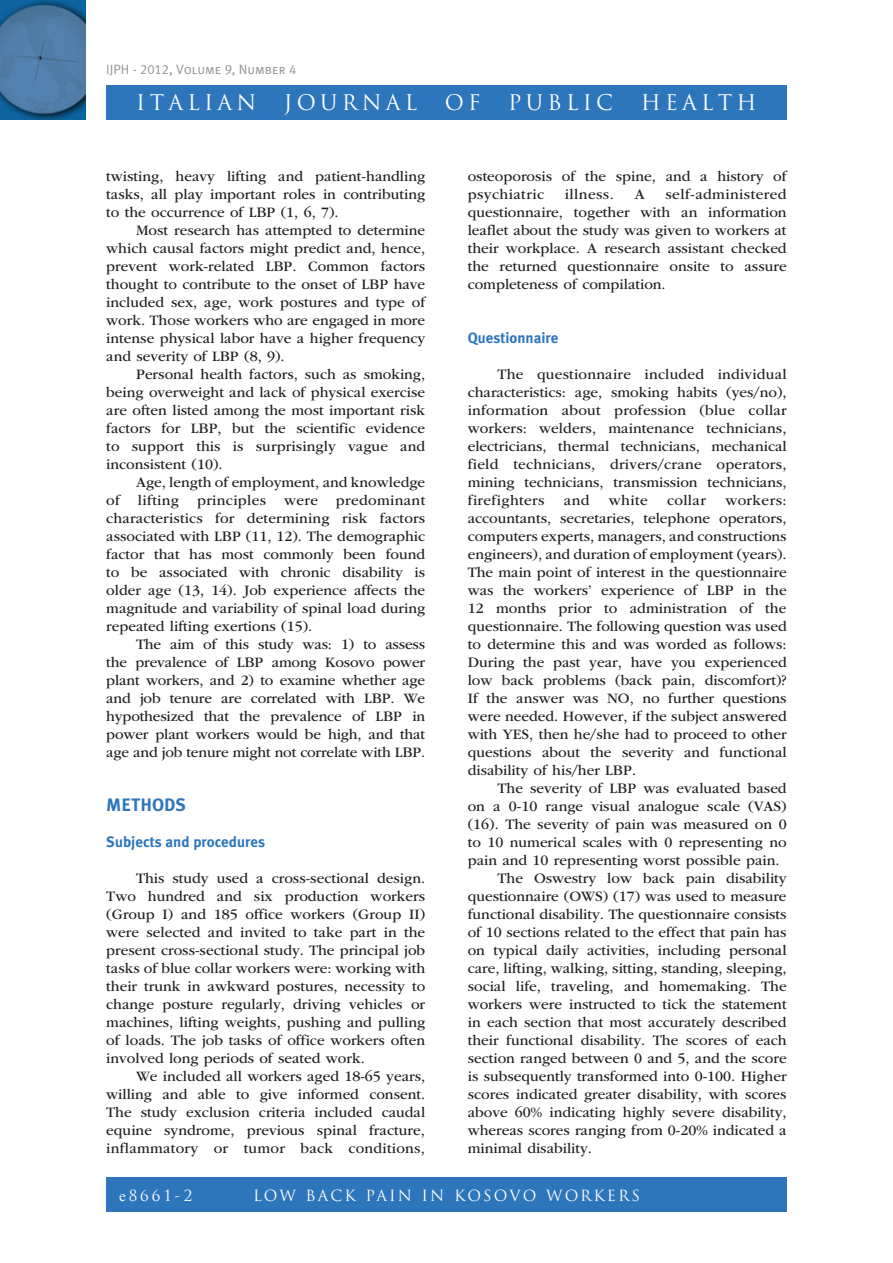
<style>
.page{position:relative;width:893px;height:1263px;background:#fff}
.page>*{position:absolute;margin:0;border:0;box-sizing:border-box;transform-origin:0 0}
.t1{font:21px "Trajan Pro";letter-spacing:.2em;color:#fff}
.t2{font:18px "Meta Plus Bold Caps";color:#2e76bc}
.t3{font:15px/18px "ITC Garamond Std";color:#231f20;text-align:justify}
.t4{font:700 15px "Meta Plus";color:#2e76bc}
.t5{font:15px "Trajan Pro";letter-spacing:.14em;color:#fff}
.t6{font:15px "ITC Garamond Std";letter-spacing:.03em;color:#231f20}
.t7{font:13.5px "Meta Plus Normal Caps";color:#939598}
.s1{font-family:"Times New Roman"}
</style>
<div class="page">
<div style="left:106px;top:85px;width:681px;height:34px;background:#2e76bc"></div>
<div style="left:106px;top:1178px;width:681px;height:34px;background:#2e76bc"></div>
<img style="left:0;top:0;width:85px;height:119px">
<p class="t7" style="left:106px;top:62px;width:192px">IJPH - 2012, Volume 9, Number 4</p>
<h1 class="t1" style="left:136px;top:89px;width:121px">ITALIAN</h1>
<h1 class="t1" style="left:284px;top:89px;width:135px">JOURNAL</h1>
<h1 class="t1" style="left:445px;top:89px;width:37px">OF</h1>
<h1 class="t1" style="left:508px;top:89px;width:106px">PUBLIC</h1>
<h1 class="t1" style="left:641px;top:89px;width:117px">HEALTH</h1>
<p class="t3" style="left:106px;top:167px;width:321px">twisting, heavy lifting and patient-handling tasks, all play important roles in contributing to the occurrence of LBP (1, 6, 7).</p>
<p class="t3" style="left:106px;top:221px;width:320px;text-indent:30px">Most research has attempted to determine which causal factors might predict and, hence, prevent work-related LBP. Common factors thought to contribute to the onset of LBP have included sex, age, work postures and type of work. Those workers who are engaged in more intense physical labor have a higher frequency and severity of LBP (8, 9).</p>
<p class="t3" style="left:106px;top:365px;width:320px;text-indent:30px">Personal health factors, such as smoking, being overweight and lack of physical exercise are often listed among the most important risk factors for LBP, but the scientific evidence to support this is surprisingly vague and inconsistent (10).</p>
<p class="t3" style="left:106px;top:473px;width:321px;text-indent:30px">Age, length of employment, and knowledge of lifting principles were predominant characteristics for determining risk factors associated with LBP (11, 12). The demographic factor that has most commonly been found to be associated with chronic disability is older age (13, 14). Job experience affects the magnitude and variability of spinal load during repeated lifting exertions (15).</p>
<p class="t3" style="left:106px;top:635px;width:320px;text-indent:30px">The aim of this study was: 1) to assess the prevalence of LBP among Kosovo power plant workers, and 2) to examine whether age and job tenure are correlated with LBP. We hypothesized that the prevalence of LBP in power plant workers would be high, and that age and job tenure might not correlate with LBP.</p>
<p class="t2" style="left:106px;top:794px;width:81px">METHODS</p>
<p class="t4" style="left:106px;top:833px;width:160px">Subjects and procedures</p>
<p class="t3" style="left:106px;top:869px;width:320px;text-indent:30px">This study used a cross-sectional design.<br>Two hundred and six production workers (Group I) and 185 office workers (Group II) were selected and invited to take part in the present cross-sectional study. The principal job tasks of blue collar workers were: working with their trunk in awkward postures, necessity to change posture regularly, driving vehicles or machines, lifting weights, pushing and pulling of loads. The job tasks of office workers often involved long periods of seated work.</p>
<p class="t3" style="left:106px;top:1067px;width:320px;text-indent:30px">We included all workers aged 18-65 years, willing and able to give informed consent.<br>The study exclusion criteria included caudal equine syndrome, previous spinal fracture, inflammatory or tumor back conditions,</p>
<p class="t3" style="left:468px;top:167px;width:320px">osteoporosis of the spine, and a history of psychiatric</p>
<p class="t3" style="left:468px;top:185px;width:320px;text-indent:198px">self-administered questionnaire, together with an information leaflet about the study was given to workers at their workplace. A research assistant checked the returned questionnaire onsite to assure completeness of compilation.</p>
<p class="t4" style="left:468px;top:329px;width:92px">Questionnaire</p>
<p class="t3" style="left:468px;top:365px;width:321px;text-indent:30px">The questionnaire included individual characteristics: age, smoking habits (yes/no), information about profession (blue collar workers: welders, maintenance technicians, electricians, thermal technicians, mechanical field technicians, drivers/crane operators, mining technicians, transmission technicians, firefighters</p>
<p class="t6" style="left:565px;top:186px;width:50px">illness.</p>
<p class="t3" style="left:635px;top:185px;width:11px">A</p>
<p class="t3" style="left:468px;top:491px;width:320px;text-indent:258px">workers: accountants, secretaries, telephone operators, computers experts, managers, and constructions engineers), and duration of employment (years).<br>The main point of interest in the questionnaire was the workers’ experience of LBP in the 12 months prior to administration of the questionnaire. The following question was used to determine this and was worded as follows:<br>During the past year, have you experienced low back problems (back pain, discomfort)?<br>If the answer was NO, no further questions were needed. However, if the subject answered with YES, then he/she had to proceed to other questions about the severity and functional disability of his/her LBP.</p>
<p class="t3" style="left:497px;top:779px;width:291px">The severity of LBP was evaluated based</p>
<p class="t3" style="left:468px;top:797px;width:320px">on a 0-10 range visual analogue scale (VAS)</p>
<p class="t3" style="left:468px;top:815px;width:320px">(16). The severity of pain was measured on 0</p>
<p class="t3" style="left:468px;top:833px;width:320px">to 10 numerical scales with 0 representing no</p>
<p class="t3" style="left:468px;top:851px;width:313px">pain and 10 representing worst possible pain.</p>
<p class="t3" style="left:497px;top:869px;width:291px">The Oswestry low back pain disability</p>
<p class="t3" style="left:468px;top:887px;width:320px">questionnaire (OWS) (17) was used to measure</p>
<p class="t3" style="left:468px;top:905px;width:320px">functional disability. The questionnaire consists</p>
<p class="t3" style="left:468px;top:923px;width:320px">of 10 sections related to the effect that pain has</p>
<p class="t3" style="left:468px;top:941px;width:320px">on typical daily activities, including personal</p>
<p class="t3" style="left:468px;top:959px;width:320px">care, lifting, walking, sitting, standing, sleeping,</p>
<p class="t3" style="left:468px;top:977px;width:320px">social life, traveling, and homemaking. The</p>
<p class="t3" style="left:468px;top:995px;width:320px">workers were instructed to tick the statement</p>
<p class="t3" style="left:468px;top:1013px;width:320px">in each section that most accurately described</p>
<p class="t3" style="left:468px;top:1031px;width:320px">their functional disability. The scores of each</p>
<p class="t3" style="left:468px;top:1049px;width:320px">section ranged between 0 and 5, and the score</p>
<p class="t3" style="left:468px;top:1067px;width:320px">is subsequently transformed into 0-100. Higher</p>
<p class="t3" style="left:468px;top:1085px;width:320px">scores indicated greater disability, with scores</p>
<p class="t3" style="left:468px;top:1103px;width:320px">above 60% indicating highly severe disability,</p>
<p class="t3" style="left:468px;top:1121px;width:320px">whereas scores ranging from 0-20% indicated a</p>
<p class="t3" style="left:468px;top:1139px;width:126px">minimal disability.</p>
<p class="t3" style="left:564px;top:491px;width:27px">and</p>
<p class="t3" style="left:609px;top:491px;width:40px">white</p>
<p class="t3" style="left:667px;top:491px;width:40px">collar</p>
<p class="t5" style="left:119px;top:1185px;width:75px"><span class="s1">e</span>8661-2</p>
<p class="t5" style="left:253px;top:1185px;width:65px">LOW BAC</p>
<p class="t5" style="left:345px;top:1185px;width:33px">K PAIN</p>
<p class="t5" style="left:422px;top:1185px;width:12px">IN</p>
<p class="t5" style="left:454px;top:1185px;width:187px">KO SOVO WORKERS</p>
</div>
